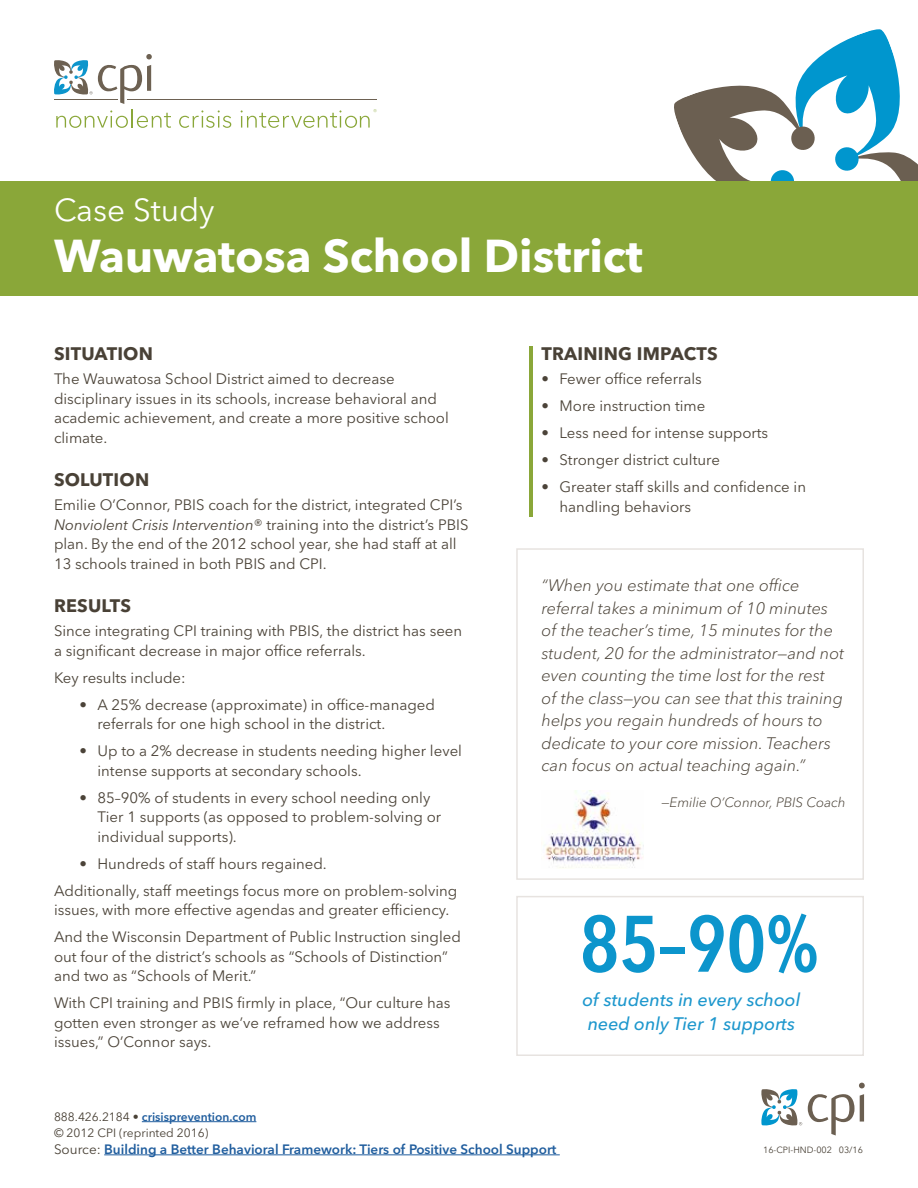
<style>
.page{position:relative;width:918px;height:1188px;background:#fff}
.page>*{position:absolute;margin:0;border:0;box-sizing:border-box;transform-origin:0 0}
.t1{font:600 condensed 78.9px "Avenir Next LT Pro";color:#0c95cc}
.t2{font:700 45.75px "Avenir Next LT Pro";color:#fff}
.t3{font:31.65px "Avenir Next LT Pro";color:#fff}
.t4{font:italic 500 18px/24px "Avenir Next LT Pro";color:#1d97cd}
.t5{font:700 18px "Avenir Next LT Pro";letter-spacing:.01em;color:#494136}
.t6{font:italic 300 16.5px/22.5px "Avenir Next LT Pro";color:#494136}
.t7{font:15px/19.5px "Avenir Next LT Pro";color:#4b4338}
.t8{font:600 13.5px "Avenir Next LT Pro";color:#215e9e}
.t9{font:italic 300 13.5px "Avenir Next LT Pro";color:#494136}
.t10{font:12px/16.5px "Avenir Next LT Pro";color:#494136}
.t11{font:9px "Avenir Next LT Pro";color:#494136}
.s1{font-style:italic}
.s2{font-weight:600;color:#215e9e}
.s3{font-weight:400;color:#494136}
</style>
<div class="page">
<div style="left:516px;top:896px;width:348px;height:160px;background:#fff;border:2px solid #e7e3e0"></div>
<svg style="left:670px;top:29px;width:248px;height:153px"></svg>
<div style="left:0;top:182px;width:918px;height:114px;background:#8aa739"></div>
<hr style="left:142px;top:1121px;width:114px;height:1px;background:#215e9e">
<hr style="left:104px;top:1155px;width:456px;height:1px;background:#215e9e">
<div style="left:516px;top:548px;width:348px;height:332px;background:#fff;border:2px solid #e7e3e0"></div>
<svg style="left:808px;top:1083px;width:57px;height:53px"></svg>
<svg style="left:761px;top:1089px;width:41px;height:37px"></svg>
<svg style="left:54px;top:54px;width:117px;height:74px"></svg>
<svg style="left:179px;top:110px;width:52px;height:18px"></svg>
<hr style="left:127px;top:99px;width:250px;height:1px;background:#6d6152">
<hr style="left:54px;top:99px;width:63px;height:1px;background:#6d6152">
<svg style="left:241px;top:109px;width:136px;height:19px"></svg>
<hr style="left:529px;top:346px;width:4px;height:171px;background:#8aa739">
<img style="left:545px;top:790px;width:99px;height:78px">
<h3 class="t3" style="left:54px;top:191px;width:162px">Case Study</h3>
<h2 class="t2" style="left:54px;top:228px;width:590px">Wauwatosa School District</h2>
<p class="t5" style="left:54px;top:343px;width:100px">SITUATION</p>
<p class="t7" style="left:54px;top:369px;width:396px">The Wauwatosa School District aimed to decrease disciplinary issues in its schools, increase behavioral and academic achievement, and create a more positive school climate.</p>
<p class="t5" style="left:54px;top:469px;width:97px">SOLUTION</p>
<p class="t7" style="left:54px;top:495px;width:416px">Emilie O’Connor, PBIS coach for the district, integrated CPI’s <span class="s1">Nonviolent Crisis Intervention</span>® training into the district’s PBIS plan. By the end of the 2012 school year, she had staff at all 13 schools trained in both PBIS and CPI.</p>
<p class="t5" style="left:54px;top:595px;width:79px">RESULTS</p>
<p class="t7" style="left:54px;top:621px;width:410px">Since integrating CPI training with PBIS, the district has seen a significant decrease in major office referrals.</p>
<p class="t7" style="left:54px;top:668px;width:133px">Key results include:</p>
<p class="t7" style="left:98px;top:695px;width:339px;text-indent:-18px">• A 25% decrease (approximate) in office-managed referrals for one high school in the district.</p>
<p class="t7" style="left:98px;top:741px;width:366px;text-indent:-18px">• Up to a 2% decrease in students needing higher level intense supports at secondary schools.</p>
<p class="t7" style="left:98px;top:788px;width:345px;text-indent:-18px">• 85–90% of students in every school needing only<br>Tier 1 supports (as opposed to problem-solving or individual supports).</p>
<p class="t7" style="left:54px;top:850px;width:405px;line-height:27px;text-indent:26px">• Hundreds of staff hours regained.<br>Additionally, staff meetings focus more on problem-solving</p>
<p class="t7" style="left:54px;top:896px;width:408px;line-height:27px">issues, with more effective agendas and greater efficiency.<br>And the Wisconsin Department of Public Instruction singled</p>
<p class="t7" style="left:54px;top:947px;width:396px">out four of the district’s schools as “Schools of Distinction” and two as “Schools of Merit.”</p>
<p class="t7" style="left:54px;top:993px;width:398px">With CPI training and PBIS firmly in place, “Our culture has gotten even stronger as we’ve reframed how we address issues,” O’Connor says.</p>
<p class="t5" style="left:542px;top:343px;width:178px">TRAINING IMPACTS</p>
<p class="t7" style="left:542px;top:369px;width:162px">• Fewer office referrals</p>
<p class="t7" style="left:542px;top:396px;width:165px">• More instruction time</p>
<p class="t7" style="left:542px;top:423px;width:228px">• Less need for intense supports</p>
<p class="t7" style="left:542px;top:450px;width:180px">• Stronger district culture</p>
<p class="t7" style="left:560px;top:477px;width:248px;text-indent:-18px">• Greater staff skills and confidence in handling behaviors</p>
<p class="t6" style="left:542px;top:574px;width:304px">“When you estimate that one office referral takes a minimum of 10 minutes of the teacher’s time, 15 minutes for the student, 20 for the administrator—and not even counting the time lost for the rest<br>of the class—you can see that this training helps you regain hundreds of hours to dedicate to your core mission. Teachers can focus on actual teaching again.”</p>
<p class="t9" style="left:661px;top:794px;width:186px">—Emilie O’Connor, PBIS Coach</p>
<h1 class="t1" style="left:580px;top:896px;width:240px">85–90%</h1>
<p class="t4" style="left:583px;top:988px;width:219px">of students in every school need only Tier 1 supports</p>
<p class="t10" style="left:54px;top:1108px;width:204px">888.426.2184 • <span class="s2">crisisprevention.com </span>© 2012 CPI (reprinted 2016)</p>
<p class="t8" style="left:54px;top:1141px;width:504px"><span class="s3">Source:</span> Building a Better Behavioral Framework: Tiers of Positive School Support</p>
<p class="t11" style="left:763px;top:1144px;width:101px">16-CPI-HND-002 03/16</p>
</div>
